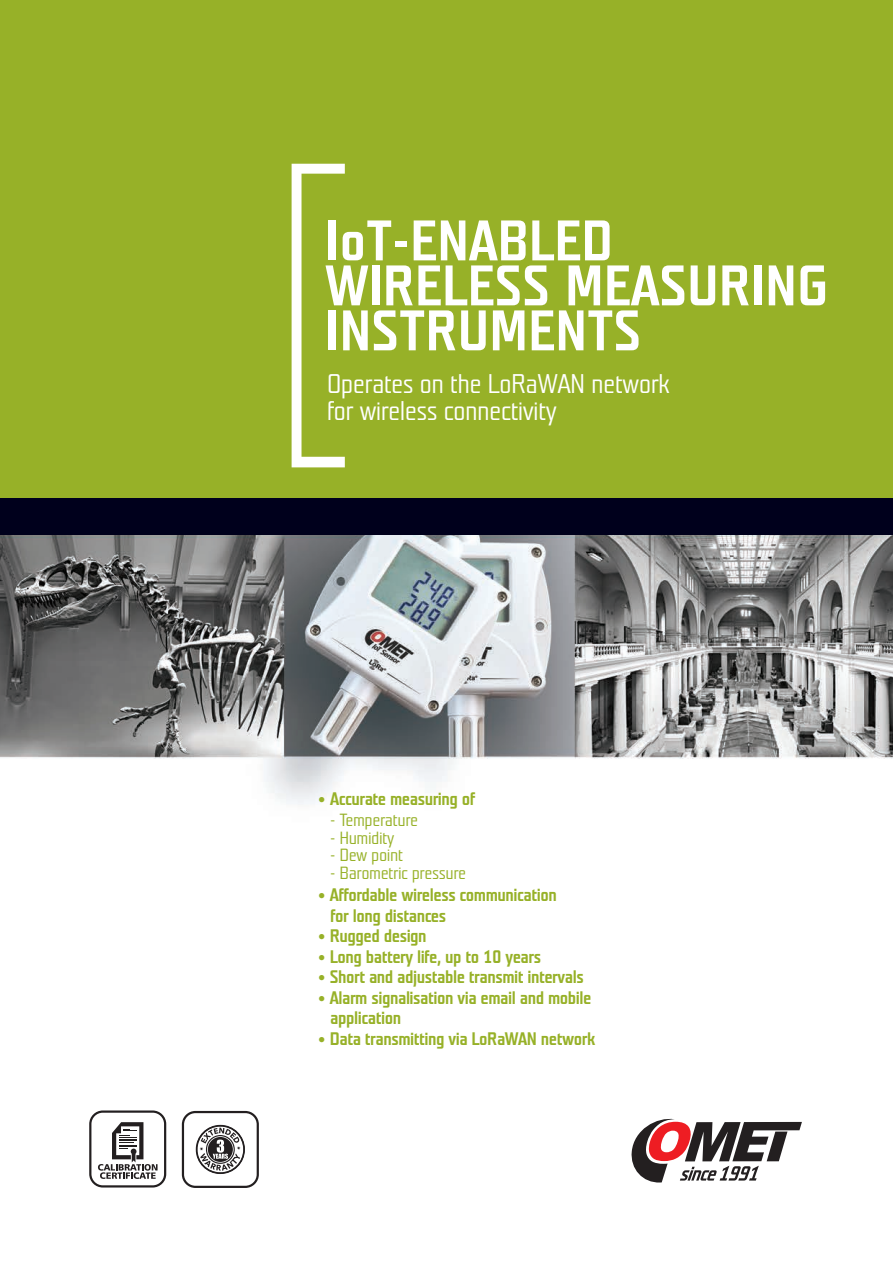
<style>
.page{position:relative;width:893px;height:1263px;background:#fff}
.page>*{position:absolute;margin:0;border:0;box-sizing:border-box;transform-origin:0 0}
.t1{font:700 57px/45px "Teuton Mager";color:#fff}
.t2{font:27px/27px "Teuton Mager";letter-spacing:-.025em;color:#fff}
.t3{font:700 18.15px/20.4px "Teuton Mager";letter-spacing:-.025em;color:#97b128}
.t4{font:17.7px "Teuton Mager";letter-spacing:-.025em;color:#97b128}
.s1{font-family:"Verdana";font-weight:400;font-size:12.15px}
</style>
<div class="page">
<img style="left:0;top:534px;width:893px;height:654px">
<div style="left:0;top:0;width:893px;height:534px;background:#97b128"></div>
<svg style="left:631px;top:1118px;width:171px;height:65px"></svg>
<svg style="left:292px;top:164px;width:53px;height:303px"></svg>
<div style="left:0;top:498px;width:893px;height:36px;background:#00001c"></div>
<svg style="left:182px;top:1111px;width:77px;height:77px"></svg>
<svg style="left:89px;top:1110px;width:77px;height:77px"></svg>
<h1 class="t1" style="left:325px;top:220px;width:505px">IoT-ENABLED<br>WIRELESS MEASURING<br>INSTRUMENTS</h1>
<h2 class="t2" style="left:327px;top:371px;width:345px">Operates on the LoRaWAN network for wireless connectivity</h2>
<p class="t3" style="left:318px;top:790px;width:159px"><span class="s1">●</span> Accurate measuring of</p>
<p class="t4" style="left:330px;top:811px;width:89px">- Temperature</p>
<p class="t4" style="left:330px;top:829px;width:66px">- Humidity</p>
<p class="t4" style="left:330px;top:846px;width:74px">- Dew point</p>
<p class="t4" style="left:330px;top:864px;width:137px">- Barometric pressure</p>
<p class="t3" style="left:330px;top:886px;width:228px;text-indent:-12px"><span class="s1">●</span> Affordable wireless communication for long distances</p>
<p class="t3" style="left:318px;top:927px;width:110px"><span class="s1">●</span> Rugged design</p>
<p class="t3" style="left:318px;top:947px;width:225px"><span class="s1">●</span> Long battery life, up to 10 years</p>
<p class="t3" style="left:318px;top:968px;width:267px"><span class="s1">●</span> Short and adjustable transmit intervals</p>
<p class="t3" style="left:330px;top:988px;width:263px;text-indent:-12px"><span class="s1">●</span> Alarm signalisation via email and mobile application</p>
<p class="t3" style="left:318px;top:1029px;width:279px"><span class="s1">●</span> Data transmitting via LoRaWAN network</p>
</div>
